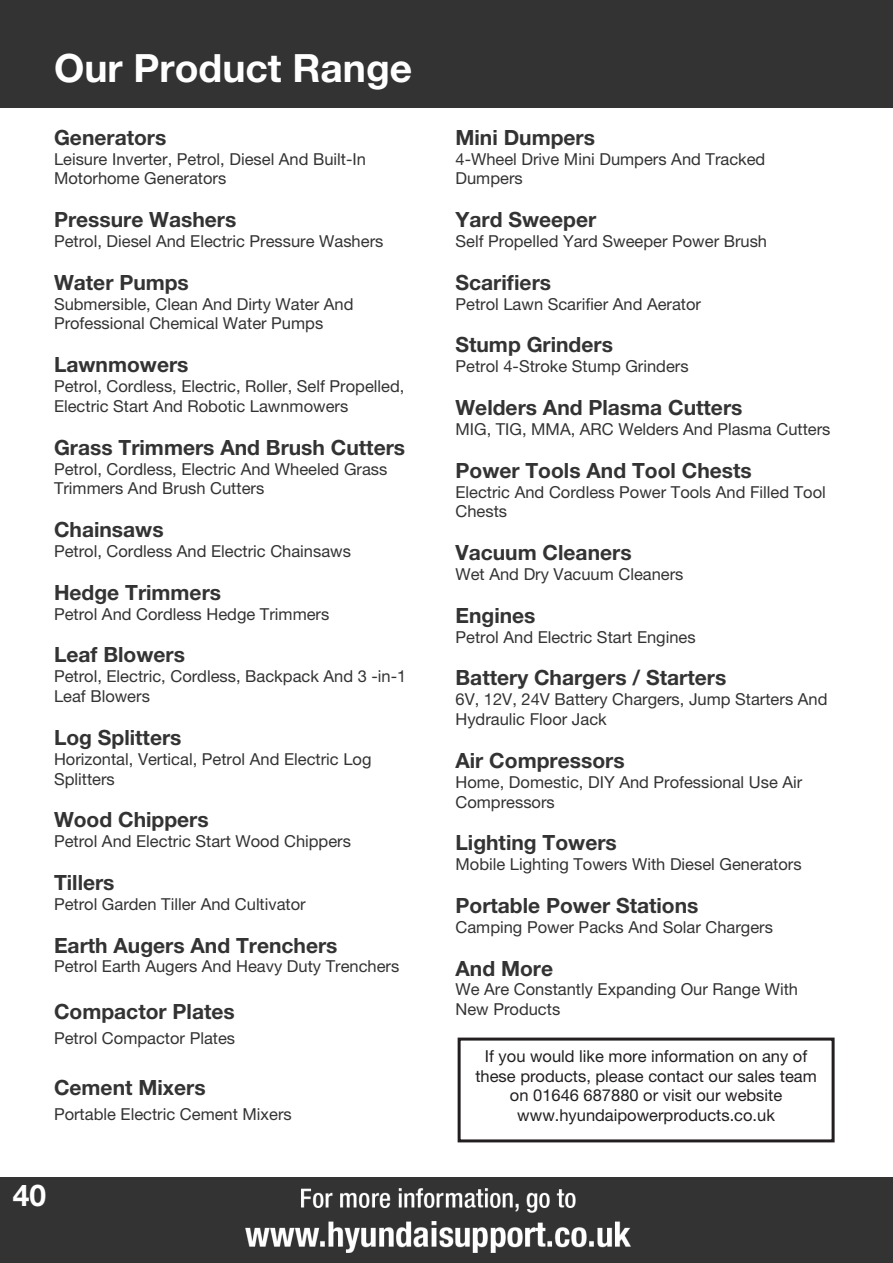
<style>
.page{position:relative;width:893px;height:1263px;background:#fff}
.page>*{position:absolute;margin:0;border:0;box-sizing:border-box;transform-origin:0 0}
.t1{font:700 39px "Helvetica Neue LT Pro";color:#fff}
.t2{font:700 30px "Helvetica Neue LT Pro";color:#fff}
.t3{font:700 21px "Helvetica Neue LT Pro";color:#323332}
.t4{font:16.5px/19.8px "Helvetica Neue LT Pro";color:#323332}
.t5{font:16.5px/19.8px "Helvetica Neue LT Pro";color:#231f20;text-align:center}
</style>
<div class="page">
<div style="left:0;top:0;width:893px;height:107px;background:#323332"></div>
<div style="left:0;top:1178px;width:893px;height:85px;background:#323332"></div>
<img style="left:245px;top:1188px;width:386px;height:65px">
<div style="left:458px;top:1037px;width:377px;height:105px;border:3px solid #231f20"></div>
<p class="t1" style="left:54px;top:44px;width:360px">Our Product Range</p>
<p class="t3" style="left:54px;top:124px;width:114px">Generators</p>
<p class="t4" style="left:54px;top:148px;width:313px">Leisure Inverter, Petrol, Diesel And Built-In</p>
<p class="t4" style="left:54px;top:168px;width:174px">Motorhome Generators</p>
<p class="t3" style="left:54px;top:207px;width:184px">Pressure Washers</p>
<p class="t4" style="left:54px;top:231px;width:331px">Petrol, Diesel And Electric Pressure Washers</p>
<p class="t3" style="left:54px;top:269px;width:136px">Water Pumps</p>
<p class="t4" style="left:54px;top:294px;width:301px">Submersible, Clean And Dirty Water And</p>
<p class="t4" style="left:54px;top:313px;width:271px">Professional Chemical Water Pumps</p>
<p class="t3" style="left:54px;top:352px;width:136px">Lawnmowers</p>
<p class="t4" style="left:54px;top:376px;width:352px">Petrol, Cordless, Electric, Roller, Self Propelled,<br>Electric Start And Robotic Lawnmowers</p>
<p class="t3" style="left:54px;top:434px;width:353px">Grass Trimmers And Brush Cutters</p>
<p class="t4" style="left:54px;top:458px;width:335px">Petrol, Cordless, Electric And Wheeled Grass<br>Trimmers And Brush Cutters</p>
<p class="t3" style="left:54px;top:517px;width:111px">Chainsaws</p>
<p class="t4" style="left:54px;top:541px;width:298px">Petrol, Cordless And Electric Chainsaws</p>
<p class="t3" style="left:54px;top:579px;width:169px">Hedge Trimmers</p>
<p class="t4" style="left:54px;top:604px;width:277px">Petrol And Cordless Hedge Trimmers</p>
<p class="t3" style="left:54px;top:642px;width:133px">Leaf Blowers</p>
<p class="t4" style="left:54px;top:666px;width:354px">Petrol, Electric, Cordless, Backpack And 3 -in-1<br>Leaf Blowers</p>
<p class="t3" style="left:54px;top:724px;width:129px">Log Splitters</p>
<p class="t4" style="left:54px;top:749px;width:319px">Horizontal, Vertical, Petrol And Electric Log</p>
<p class="t4" style="left:54px;top:768px;width:62px">Splitters</p>
<p class="t3" style="left:54px;top:807px;width:156px">Wood Chippers</p>
<p class="t4" style="left:54px;top:831px;width:299px">Petrol And Electric Start Wood Chippers</p>
<p class="t3" style="left:54px;top:869px;width:62px">Tillers</p>
<p class="t4" style="left:54px;top:894px;width:253px">Petrol Garden Tiller And Cultivator</p>
<p class="t3" style="left:54px;top:932px;width:285px">Earth Augers And Trenchers</p>
<p class="t4" style="left:54px;top:956px;width:347px">Petrol Earth Augers And Heavy Duty Trenchers</p>
<p class="t3" style="left:54px;top:999px;width:182px">Compactor Plates</p>
<p class="t4" style="left:54px;top:1028px;width:183px">Petrol Compactor Plates</p>
<p class="t3" style="left:54px;top:1074px;width:153px">Cement Mixers</p>
<p class="t4" style="left:54px;top:1104px;width:239px">Portable Electric Cement Mixers</p>
<p class="t2" style="left:13px;top:1176px;width:35px">40</p>
<p class="t3" style="left:455px;top:124px;width:141px">Mini Dumpers</p>
<p class="t4" style="left:455px;top:148px;width:311px">4-Wheel Drive Mini Dumpers And Tracked</p>
<p class="t4" style="left:455px;top:168px;width:69px">Dumpers</p>
<p class="t3" style="left:455px;top:207px;width:142px">Yard Sweeper</p>
<p class="t4" style="left:455px;top:231px;width:313px">Self Propelled Yard Sweeper Power Brush</p>
<p class="t3" style="left:455px;top:269px;width:97px">Scarifiers</p>
<p class="t4" style="left:455px;top:294px;width:247px">Petrol Lawn Scarifier And Aerator</p>
<p class="t3" style="left:455px;top:332px;width:159px">Stump Grinders</p>
<p class="t4" style="left:455px;top:356px;width:235px">Petrol 4-Stroke Stump Grinders</p>
<p class="t3" style="left:455px;top:395px;width:288px">Welders And Plasma Cutters</p>
<p class="t4" style="left:455px;top:419px;width:376px">MIG, TIG, MMA, ARC Welders And Plasma Cutters</p>
<p class="t3" style="left:455px;top:457px;width:298px">Power Tools And Tool Chests</p>
<p class="t4" style="left:455px;top:481px;width:372px">Electric And Cordless Power Tools And Filled Tool<br>Chests</p>
<p class="t3" style="left:455px;top:540px;width:178px">Vacuum Cleaners</p>
<p class="t4" style="left:455px;top:564px;width:229px">Wet And Dry Vacuum Cleaners</p>
<p class="t3" style="left:455px;top:602px;width:82px">Engines</p>
<p class="t4" style="left:455px;top:627px;width:242px">Petrol And Electric Start Engines</p>
<p class="t3" style="left:455px;top:665px;width:272px">Battery Chargers / Starters</p>
<p class="t4" style="left:455px;top:689px;width:373px">6V, 12V, 24V Battery Chargers, Jump Starters And<br>Hydraulic Floor Jack</p>
<p class="t3" style="left:455px;top:747px;width:171px">Air Compressors</p>
<p class="t4" style="left:455px;top:772px;width:348px">Home, Domestic, DIY And Professional Use Air<br>Compressors</p>
<p class="t3" style="left:455px;top:830px;width:163px">Lighting Towers</p>
<p class="t4" style="left:455px;top:854px;width:348px">Mobile Lighting Towers With Diesel Generators</p>
<p class="t3" style="left:455px;top:892px;width:245px">Portable Power Stations</p>
<p class="t4" style="left:455px;top:917px;width:319px">Camping Power Packs And Solar Chargers</p>
<p class="t3" style="left:455px;top:955px;width:99px">And More</p>
<p class="t4" style="left:455px;top:979px;width:344px">We Are Constantly Expanding Our Range With<br>New Products</p>
<p class="t5" style="left:475px;top:1046px;width:343px">If you would like more information on any of these products, please contact our sales team on 01646 687880 or visit our website</p>
<p class="t5" style="left:517px;top:1105px;width:259px">www.hyundaipowerproducts.co.uk</p>
</div>
